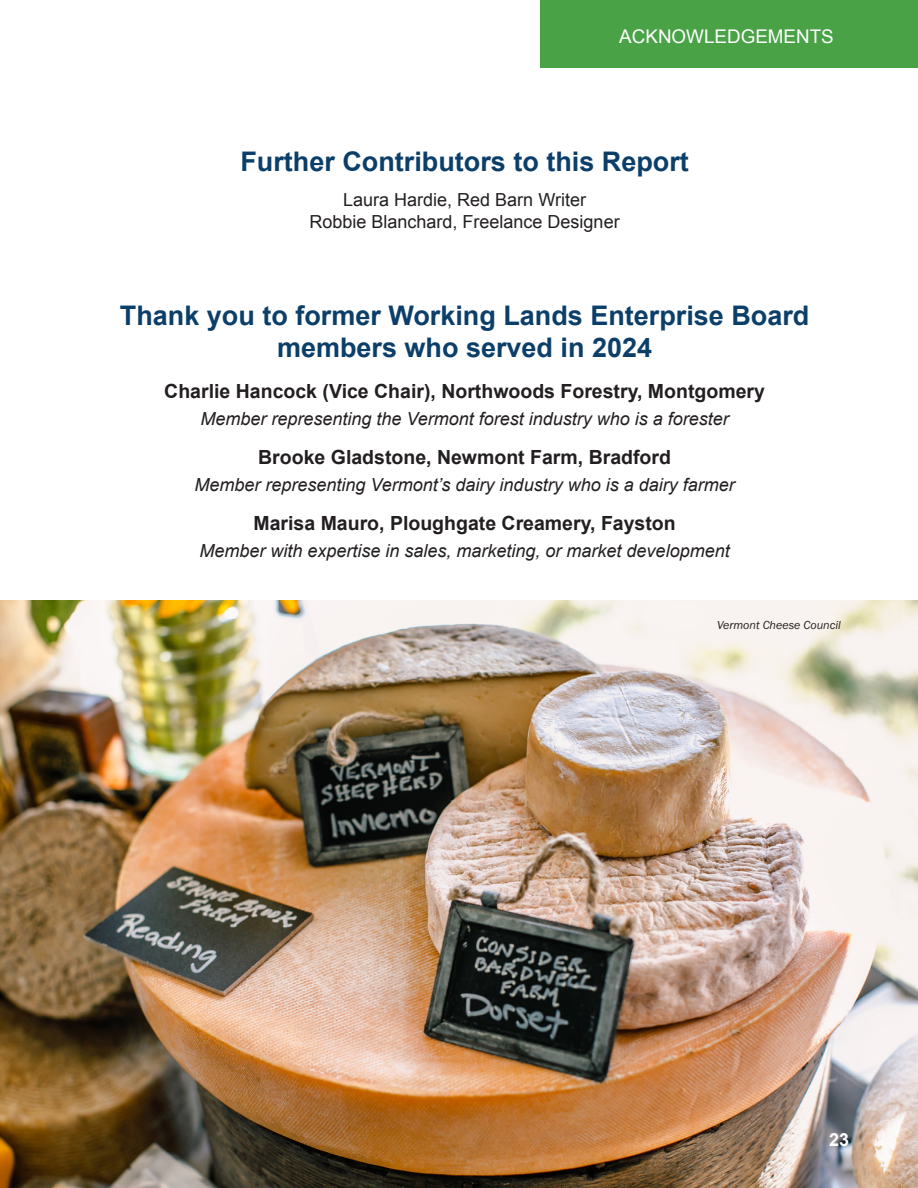
<style>
.page{position:relative;width:918px;height:1188px;background:#fff}
.page>*{position:absolute;margin:0;border:0;box-sizing:border-box;transform-origin:0 0}
.t1{font:700 27px/32.4px "Arial";color:#0b3f69;text-align:center}
.t2{font:700 19.5px "Arial";color:#231f20}
.t3{font:18.9px "Arial";color:#fff}
.t4{font:italic 18px "Arial";color:#231f20}
.t5{font:18px "Arial";color:#231f20}
.t6{font:700 18px "Arial";color:#fff}
.t7{font:12px "Franklin Gothic URW Boo Ita";color:#231f20}
</style>
<div class="page">
<img style="left:0;top:600px;width:918px;height:588px">
<div style="left:541px;top:0;width:377px;height:67px;background:#4aa246"></div>
<p class="t3" style="left:619px;top:23px;width:216px">ACKNOWLEDGEMENTS</p>
<p class="t1" style="left:240px;top:146px;width:450px">Further Contributors to this Report</p>
<p class="t5" style="left:343px;top:188px;width:244px">Laura Hardie, Red Barn Writer</p>
<p class="t5" style="left:310px;top:209px;width:312px">Robbie Blanchard, Freelance Designer</p>
<p class="t1" style="left:120px;top:300px;width:691px">Thank you to former Working Lands Enterprise Board members who served in 2024</p>
<p class="t2" style="left:164px;top:378px;width:602px">Charlie Hancock (Vice Chair), Northwoods Forestry, Montgomery</p>
<p class="t4" style="left:200px;top:407px;width:530px">Member representing the Vermont forest industry who is a forester</p>
<p class="t2" style="left:258px;top:444px;width:414px">Brooke Gladstone, Newmont Farm, Bradford</p>
<p class="t4" style="left:195px;top:473px;width:542px">Member representing Vermont’s dairy industry who is a dairy farmer</p>
<p class="t2" style="left:254px;top:510px;width:424px">Marisa Mauro, Ploughgate Creamery, Fayston</p>
<p class="t4" style="left:200px;top:539px;width:532px">Member with expertise in sales, marketing, or market development</p>
<p class="t7" style="left:717px;top:617px;width:125px">Vermont Cheese Council</p>
<p class="t6" style="left:829px;top:1128px;width:22px">23</p>
</div>
